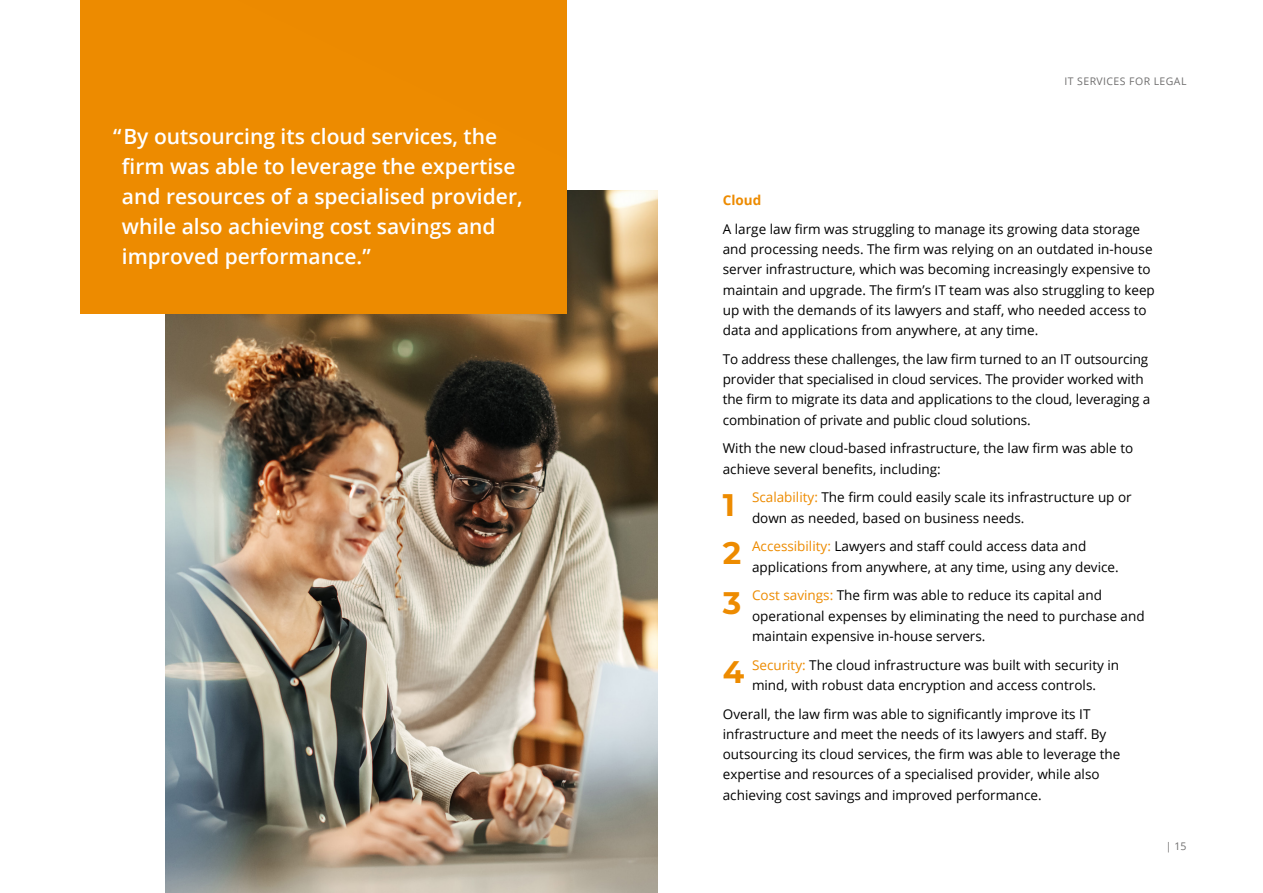
<style>
.page{position:relative;width:1263px;height:893px;background:#fff}
.page>*{position:absolute;margin:0;border:0;box-sizing:border-box;transform-origin:0 0}
.t1{font:100 31.2px/49.3px "Montserrat";color:#ed8b00}
.t2{font:600 21px/30px "Open Sans";color:#fff}
.t3{font:13.5px/20.2px "Open Sans";color:#000}
.t4{font:700 13.5px "Open Sans";color:#ed8b00}
.t5{font:10.5px "Open Sans";letter-spacing:.04em;color:#706f6f}
.s1{color:#ed8b00}
</style>
<div class="page">
<img style="left:165px;top:190px;width:492px;height:703px">
<div style="left:80px;top:0;width:486px;height:313px;background:#ed8b00"></div>
<h2 class="t2" style="left:122px;top:121px;width:402px;text-indent:-9px">“By outsourcing its cloud services, the firm was able to leverage the expertise and resources of a specialised provider, while also achieving cost savings and improved performance.”</h2>
<p class="t5" style="left:1064px;top:74px;width:123px">IT SERVICES FOR LEGAL</p>
<p class="t4" style="left:723px;top:191px;width:40px">Cloud</p>
<p class="t3" style="left:723px;top:218px;width:434px">A large law firm was struggling to manage its growing data storage and processing needs. The firm was relying on an outdated in-house server infrastructure, which was becoming increasingly expensive to maintain and upgrade. The firm’s IT team was also struggling to keep up with the demands of its lawyers and staff, who needed access to data and applications from anywhere, at any time.</p>
<p class="t3" style="left:723px;top:348px;width:429px">To address these challenges, the law firm turned to an IT outsourcing provider that specialised in cloud services. The provider worked with the firm to migrate its data and applications to the cloud, leveraging a combination of private and public cloud solutions.</p>
<p class="t3" style="left:723px;top:438px;width:412px">With the new cloud-based infrastructure, the law firm was able to achieve several benefits, including:</p>
<p class="t3" style="left:752px;top:487px;width:381px"><span class="s1">Scalability:</span> The firm could easily scale its infrastructure up or down as needed, based on business needs.</p>
<p class="t3" style="left:752px;top:536px;width:368px"><span class="s1">Accessibility:</span> Lawyers and staff could access data and applications from anywhere, at any time, using any device.</p>
<p class="t3" style="left:752px;top:585px;width:394px"><span class="s1">Cost savings:</span> The firm was able to reduce its capital and operational expenses by eliminating the need to purchase and maintain expensive in-house servers.</p>
<p class="t3" style="left:752px;top:654px;width:369px"><span class="s1">Security:</span> The cloud infrastructure was built with security in mind, with robust data encryption and access controls.</p>
<p class="t3" style="left:723px;top:703px;width:399px">Overall, the law firm was able to significantly improve its IT infrastructure and meet the needs of its lawyers and staff. By outsourcing its cloud services, the firm was able to leverage the expertise and resources of a specialised provider, while also achieving cost savings and improved performance.</p>
<h1 class="t1" style="left:723px;top:479px;width:20px">1<br>2<br>3</h1>
<h1 class="t1" style="left:723px;top:646px;width:23px">4</h1>
<p class="t5" style="left:1166px;top:839px;width:22px">| 15</p>
</div>
